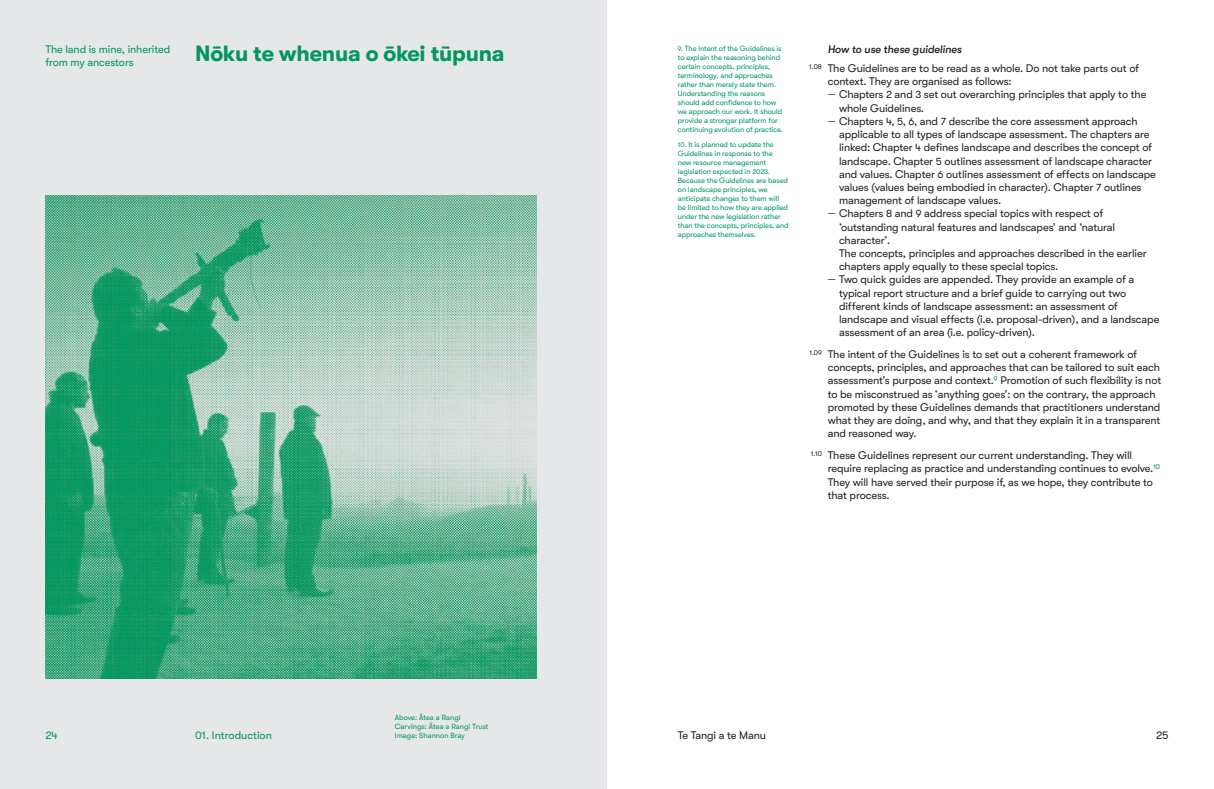
<style>
.page{position:relative;width:1214px;height:789px;background:#fff}
.page>*{position:absolute;margin:0;border:0;box-sizing:border-box;transform-origin:0 0}
.t1{font:700 22px "GT Walsheim Pro";letter-spacing:-.01em;color:#00975e}
.t2{font:11px/13.2px "GT Walsheim Pro";letter-spacing:-.01em;color:#231f20}
.t3{font:11px/13.2px "GT Walsheim Pro";letter-spacing:-.01em;color:#00975e}
.t4{font:7.5px/9px "GT Walsheim Pro";letter-spacing:-.01em;color:#00975e}
.s1{font-size:7px}
.s2{font-weight:500;font-style:italic}
.s3{font-size:10px}
.s4{font-size:10.5px}
</style>
<div class="page">
<div style="left:0;top:0;width:607px;height:788px;background:#e6e7e9"></div>
<img style="left:45px;top:196px;width:491px;height:481px">
<p class="t3" style="left:45px;top:43px;width:126px">The land is mine, inherited from my ancestors</p>
<h1 class="t1" style="left:195px;top:41px;width:311px">Nōku te whenua o ōkei tūpuna</h1>
<p class="t4" style="left:677px;top:44px;width:107px"><span class="s1">9.</span> The intent of the Guidelines is to explain the reasoning behind certain concepts, principles, terminology, and approaches rather than merely state them.<br>Understanding the reasons should add confidence to how we approach our work. It should provide a stronger platform for continuing evolution of practice.</p>
<p class="t4" style="left:677px;top:140px;width:112px"><span class="s1">10.</span> It is planned to update the<br>Guidelines in response to the<br>new resource management legislation expected in <span class="s1">2023.<br></span>Because the Guidelines are based on landscape principles, we anticipate changes to them will be limited to how they are applied under the new legislation rather than the concepts, principles, and approaches themselves.</p>
<p class="t2" style="left:809px;top:40px;width:331px;line-height:18.9px;text-indent:18px"><span class="s2">How to use these guidelines<br></span><sup>1.08</sup> The Guidelines are to be read as a whole. Do not take parts out of</p>
<p class="t2" style="left:827px;top:75px;width:185px">context. They are organised as follows:</p>
<p class="t2" style="left:827px;top:88px;width:320px"><span class="s3">ͨ</span> Chapters <span class="s4">2</span> and <span class="s4">3</span> set out overarching principles that apply to the</p>
<p class="t2" style="left:838px;top:101px;width:87px">whole Guidelines.</p>
<p class="t2" style="left:827px;top:114px;width:311px"><span class="s3">ͨ</span> Chapters <span class="s4">4, 5, 6,</span> and <span class="s4">7</span> describe the core assessment approach</p>
<p class="t2" style="left:838px;top:128px;width:312px">applicable to all types of landscape assessment. The chapters are</p>
<p class="t2" style="left:838px;top:141px;width:314px">linked: Chapter <span class="s4">4</span> defines landscape and describes the concept of</p>
<p class="t2" style="left:838px;top:154px;width:314px">landscape. Chapter <span class="s4">5</span> outlines assessment of landscape character</p>
<p class="t2" style="left:838px;top:167px;width:318px">and values. Chapter <span class="s4">6</span> outlines assessment of effects on landscape</p>
<p class="t2" style="left:838px;top:180px;width:304px">values (values being embodied in character). Chapter <span class="s4">7</span> outlines</p>
<p class="t2" style="left:838px;top:194px;width:164px">management of landscape values.</p>
<p class="t2" style="left:827px;top:207px;width:277px"><span class="s3">ͨ</span> Chapters <span class="s4">8</span> and <span class="s4">9</span> address special topics with respect of</p>
<p class="t2" style="left:838px;top:220px;width:278px">‘outstanding natural features and landscapes’ and ‘natural</p>
<p class="t2" style="left:838px;top:233px;width:53px">character’.</p>
<p class="t2" style="left:838px;top:246px;width:309px">The concepts, principles and approaches described in the earlier</p>
<p class="t2" style="left:838px;top:260px;width:221px">chapters apply equally to these special topics.</p>
<p class="t2" style="left:827px;top:273px;width:308px"><span class="s3">ͨ</span> Two quick guides are appended. They provide an example of a</p>
<p class="t2" style="left:838px;top:286px;width:289px">typical report structure and a brief guide to carrying out two</p>
<p class="t2" style="left:838px;top:299px;width:280px">different kinds of landscape assessment: an assessment of</p>
<p class="t2" style="left:838px;top:312px;width:322px">landscape and visual effects (i.e. proposal-driven), and a landscape</p>
<p class="t2" style="left:838px;top:326px;width:197px">assessment of an area (i.e. policy-driven).</p>
<p class="t2" style="left:827px;top:347px;width:335px;text-indent:-18px"><sup>1.09</sup> The intent of the Guidelines is to set out a coherent framework of concepts, principles, and approaches that can be tailored to suit each assessment’s purpose and context.<sup>9</sup> Promotion of such flexibility is not to be misconstrued as ‘anything goes’: on the contrary, the approach promoted by these Guidelines demands that practitioners understand what they are doing, and why, and that they explain it in a transparent and reasoned way.</p>
<p class="t2" style="left:827px;top:448px;width:334px;text-indent:-17px"><sup>1.10</sup> These Guidelines represent our current understanding. They will require replacing as practice and understanding continues to evolve.<sup>10<br></sup>They will have served their purpose if, as we hope, they contribute to that process.</p>
<p class="t4" style="left:395px;top:712px;width:95px">Above: Ātea a Rangi<br>Carvings: Ātea a Rangi Trust<br>Image: Shannon Bray</p>
<p class="t3" style="left:45px;top:727px;width:14px">24</p>
<p class="t3" style="left:195px;top:727px;width:78px">01. Introduction</p>
<p class="t2" style="left:677px;top:727px;width:90px">Te Tangi a te Manu</p>
<p class="t2" style="left:1155px;top:727px;width:14px">25</p>
</div>
